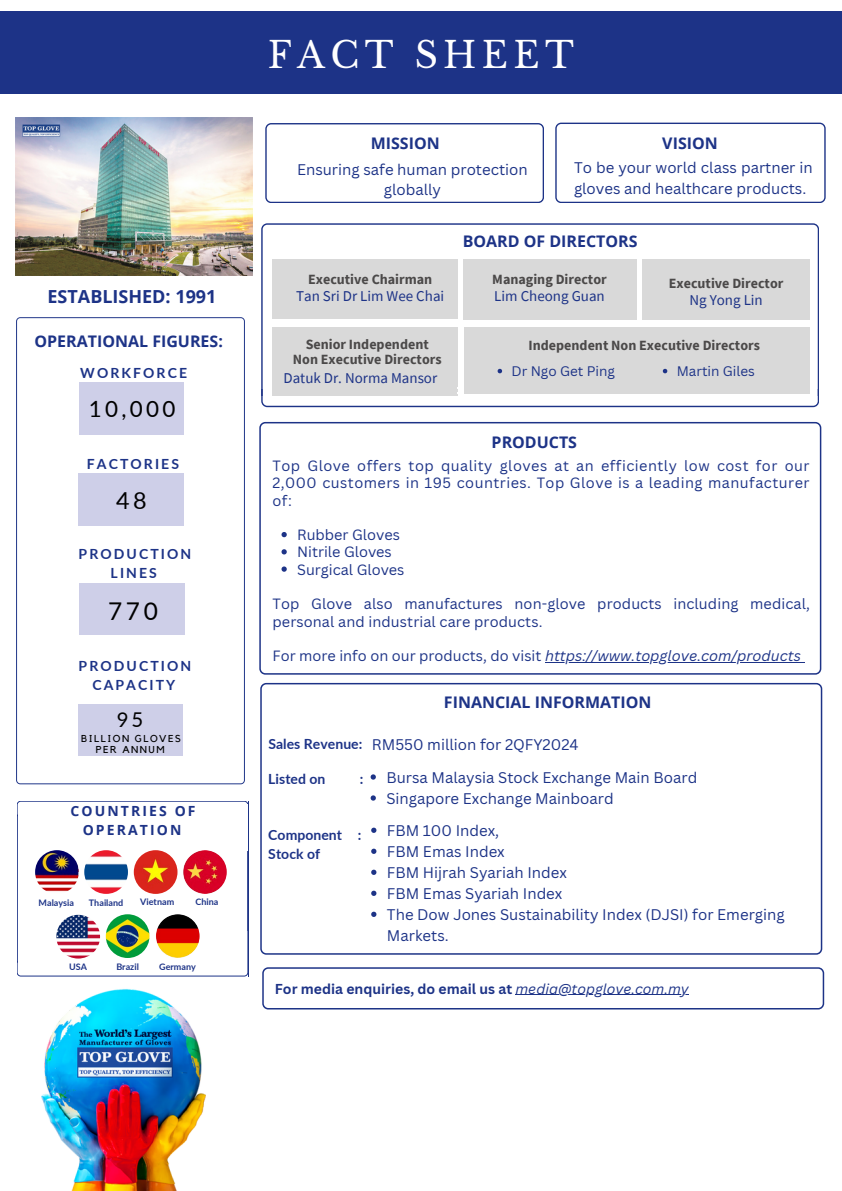
<style>
.page{position:relative;width:842px;height:1191px;background:#fff}
.page>*{position:absolute;margin:0;border:0;box-sizing:border-box;transform-origin:0 0}
.t1{font:36px "Libre Baskerville";letter-spacing:.15em;color:#fff}
.t2{font:24.4px "Lato";color:#000}
.t3{font:23.4px "Lato";color:#000}
.t4{font:22.4px "Lato";color:#000}
.t5{font:20.3px "Lato";color:#000}
.t6{font:700 18px "Open Sans";color:#1d3387}
.t7{font:700 16px "Open Sans";color:#1d3387}
.t8{font:15px/20.2px "Canva Sans";color:#1d3387}
.t9{font:15px "Source Sans Pro";color:#1d3387}
.t10{font:14.5px/17.2px "Canva Sans";letter-spacing:.005em;color:#1d3387;text-align:justify}
.t11{font:italic 14.5px "Canva Sans";color:#1d3387}
.t12{font:700 14.1px "Source Sans Pro";color:#4b4949}
.t13{font:700 14px/18.8px "Lato";letter-spacing:.15em;color:#1d3387;text-align:center}
.t14{font:700 14px "Canva Sans";color:#1d3387}
.t15{font:700 14px/18.8px "Lato";letter-spacing:.005em;color:#1d3387}
.t16{font:700 14px/18.8px "Open Sans";letter-spacing:.15em;color:#1d3387;text-align:center}
.t17{font:13.5px "Canva Sans";color:#1d3387}
.t18{font:10px/11.2px "Kollektif";letter-spacing:.15em;color:#000;text-align:center}
.t19{font:700 9px "Lato";letter-spacing:.005em;color:#1d3387}
.s1{font-style:normal}
.s2{font-weight:400;font-style:italic}
</style>
<div class="page">
<div style="left:0;top:11px;width:841px;height:83px;background:#1d3387"></div>
<div style="left:78px;top:704px;width:105px;height:52px;background:#cecfe8"></div>
<div style="left:78px;top:473px;width:105px;height:53px;background:#cecfe8"></div>
<div style="left:79px;top:382px;width:105px;height:53px;background:#cecfe8"></div>
<div style="left:79px;top:583px;width:105px;height:51px;background:#cecfe8"></div>
<img style="left:42px;top:988px;width:163px;height:202px">
<img style="left:15px;top:118px;width:237px;height:157px">
<div style="left:17px;top:800px;width:231px;height:164px;background:linear-gradient(to right,#fff,#feffff)"></div>
<div style="left:272px;top:259px;width:185px;height:60px;background:#d9d9d9"></div>
<svg style="left:19px;top:931px;width:230px;height:46px"></svg>
<svg style="left:17px;top:812px;width:231px;height:164px"></svg>
<div style="left:228px;top:803px;width:20px;height:47px;background:#fff"></div>
<div style="left:18px;top:924px;width:20px;height:46px;background:#fff"></div>
<svg style="left:18px;top:805px;width:210px;height:20px"></svg>
<div style="left:18px;top:807px;width:20px;height:47px;background:#fff"></div>
<svg style="left:262px;top:967px;width:562px;height:42px"></svg>
<hr style="left:515px;top:994px;width:174px;height:1px;background:#1d3387">
<div style="left:463px;top:259px;width:173px;height:60px;background:#d9d9d9"></div>
<div style="left:642px;top:259px;width:168px;height:60px;background:#d9d9d9"></div>
<div style="left:465px;top:327px;width:345px;height:67px;background:#d9d9d9"></div>
<div style="left:272px;top:327px;width:185px;height:69px;background:#d9d9d9"></div>
<svg style="left:498px;top:369px;width:4px;height:4px"></svg>
<svg style="left:663px;top:369px;width:4px;height:4px"></svg>
<svg style="left:259px;top:422px;width:562px;height:252px"></svg>
<svg style="left:281px;top:532px;width:6px;height:5px"></svg>
<svg style="left:281px;top:549px;width:6px;height:5px"></svg>
<svg style="left:281px;top:566px;width:15px;height:5px"></svg>
<hr style="left:545px;top:661px;width:256px;height:1px;background:#1d3387">
<svg style="left:260px;top:682px;width:562px;height:272px"></svg>
<svg style="left:371px;top:827px;width:5px;height:5px"></svg>
<svg style="left:371px;top:848px;width:5px;height:5px"></svg>
<svg style="left:371px;top:869px;width:5px;height:5px"></svg>
<svg style="left:371px;top:890px;width:5px;height:5px"></svg>
<svg style="left:371px;top:911px;width:5px;height:5px"></svg>
<svg style="left:371px;top:774px;width:5px;height:5px"></svg>
<svg style="left:371px;top:795px;width:5px;height:5px"></svg>
<svg style="left:261px;top:389px;width:558px;height:18px"></svg>
<hr style="left:272px;top:389px;width:185px;height:3px;background:#d9d9d9">
<hr style="left:464px;top:389px;width:344px;height:3px;background:#d9d9d9">
<p class="t6" style="left:48px;top:284px;width:170px">ESTABLISHED: 1991</p>
<h6 class="t7" style="left:35px;top:330px;width:190px">OPERATIONAL FIGURES:</h6>
<p class="t13" style="left:80px;top:363px;width:108px">WORKFORCE</p>
<p class="t4" style="left:89px;top:395px;width:88px">10,000</p>
<h6 class="t13" style="left:87px;top:454px;width:94px">FACTORIES</h6>
<p class="t3" style="left:116px;top:486px;width:32px">48</p>
<p class="t13" style="left:79px;top:544px;width:114px">PRODUCTION<br>LINES</p>
<p class="t2" style="left:108px;top:596px;width:51px">770</p>
<p class="t13" style="left:79px;top:656px;width:114px">PRODUCTION<br>CAPACITY</p>
<p class="t5" style="left:117px;top:706px;width:28px">95</p>
<p class="t18" style="left:81px;top:733px;width:101px">BILLION GLOVES<br>PER ANNUM</p>
<p class="t16" style="left:71px;top:801px;width:126px">COUNTRIES OF<br>OPERATION</p>
<p class="t19" style="left:39px;top:897px;width:37px">Malaysia</p>
<h4 class="t19" style="left:89px;top:897px;width:36px">Thailand</h4>
<h5 class="t19" style="left:140px;top:896px;width:35px">Vietnam</h5>
<h4 class="t19" style="left:195px;top:896px;width:25px">China</h4>
<h5 class="t19" style="left:69px;top:961px;width:19px">USA</h5>
<p class="t19" style="left:116px;top:961px;width:24px">Brazil</p>
<h4 class="t19" style="left:159px;top:961px;width:38px">Germany</h4>
<p class="t1" style="left:268px;top:33px;width:308px">FACT SHEET</p>
<p class="t7" style="left:371px;top:132px;width:70px">MISSION</p>
<p class="t7" style="left:662px;top:132px;width:57px">VISION</p>
<h6 class="t8" style="left:297px;top:159px;width:232px;text-align:center">Ensuring safe human protection globally</h6>
<h2 class="t8" style="left:574px;top:157px;width:240px">To be your world class partner in gloves and healthcare products.</h2>
<p class="t7" style="left:463px;top:230px;width:176px">BOARD OF DIRECTORS</p>
<p class="t12" style="left:308px;top:270px;width:126px">Executive Chairman</p>
<h5 class="t12" style="left:492px;top:270px;width:116px">Managing Director</h5>
<h5 class="t12" style="left:669px;top:273px;width:116px">Executive Director</h5>
<p class="t9" style="left:296px;top:286px;width:150px">Tan Sri Dr Lim Wee Chai</p>
<p class="t9" style="left:494px;top:287px;width:112px">Lim Cheong Guan</p>
<p class="t9" style="left:689px;top:291px;width:75px">Ng Yong Lin</p>
<p class="t12" style="left:306px;top:335px;width:125px">Senior Independent</p>
<h5 class="t12" style="left:293px;top:350px;width:150px">Non Executive Directors</h5>
<p class="t9" style="left:283px;top:368px;width:155px">Datuk Dr. Norma Mansor</p>
<p class="t12" style="left:529px;top:336px;width:233px">Independent Non Executive Directors</p>
<p class="t17" style="left:512px;top:361px;width:105px">Dr Ngo Get Ping</p>
<p class="t17" style="left:677px;top:361px;width:80px">Martin Giles</p>
<p class="t7" style="left:492px;top:430px;width:87px">PRODUCTS</p>
<h5 class="t10" style="left:272px;top:457px;width:538px">Top Glove offers top quality gloves at an efficiently low cost for our 2,000 customers in 195 countries. Top Glove is a leading manufacturer of:</h5>
<p class="t10" style="left:297px;top:526px;width:104px">Rubber Gloves</p>
<p class="t10" style="left:297px;top:543px;width:96px">Nitrile Gloves</p>
<h4 class="t10" style="left:297px;top:560px;width:109px">Surgical Gloves</h4>
<h5 class="t10" style="left:272px;top:595px;width:539px">Top Glove also manufactures non-glove products including medical, personal and industrial care products.</h5>
<p class="t11" style="left:272px;top:645px;width:530px"><span class="s1">For more info on our products, do visit</span> https://www.topglove.com/products</p>
<p class="t7" style="left:444px;top:690px;width:209px">FINANCIAL INFORMATION</p>
<p class="t15" style="left:268px;top:734px;width:95px">Sales Revenue:</p>
<p class="t8" style="left:372px;top:734px;width:208px">RM550 million for 2QFY2024</p>
<p class="t15" style="left:268px;top:769px;width:59px">Listed on</p>
<p class="t13" style="left:360px;top:769px;width:5px">:</p>
<p class="t15" style="left:268px;top:825px;width:95px">Component :<br>Stock of</p>
<p class="t8" style="left:386px;top:766px;width:313px">Bursa Malaysia Stock Exchange Main Board</p>
<p class="t8" style="left:386px;top:787px;width:229px">Singapore Exchange Mainboard</p>
<h5 class="t8" style="left:387px;top:819px;width:114px">FBM 100 Index,</h5>
<h5 class="t8" style="left:387px;top:840px;width:119px">FBM Emas Index</h5>
<h4 class="t8" style="left:387px;top:861px;width:182px">FBM Hijrah Syariah Index</h4>
<p class="t8" style="left:387px;top:882px;width:177px">FBM Emas Syariah Index</p>
<h5 class="t8" style="left:387px;top:903px;width:399px;line-height:21px">The Dow Jones Sustainability Index (DJSI) for Emerging<br>Markets.</h5>
<p class="t14" style="left:275px;top:978px;width:415px">For media enquiries, do email us at <span class="s2">media@topglove.com.my</span></p>
</div>
